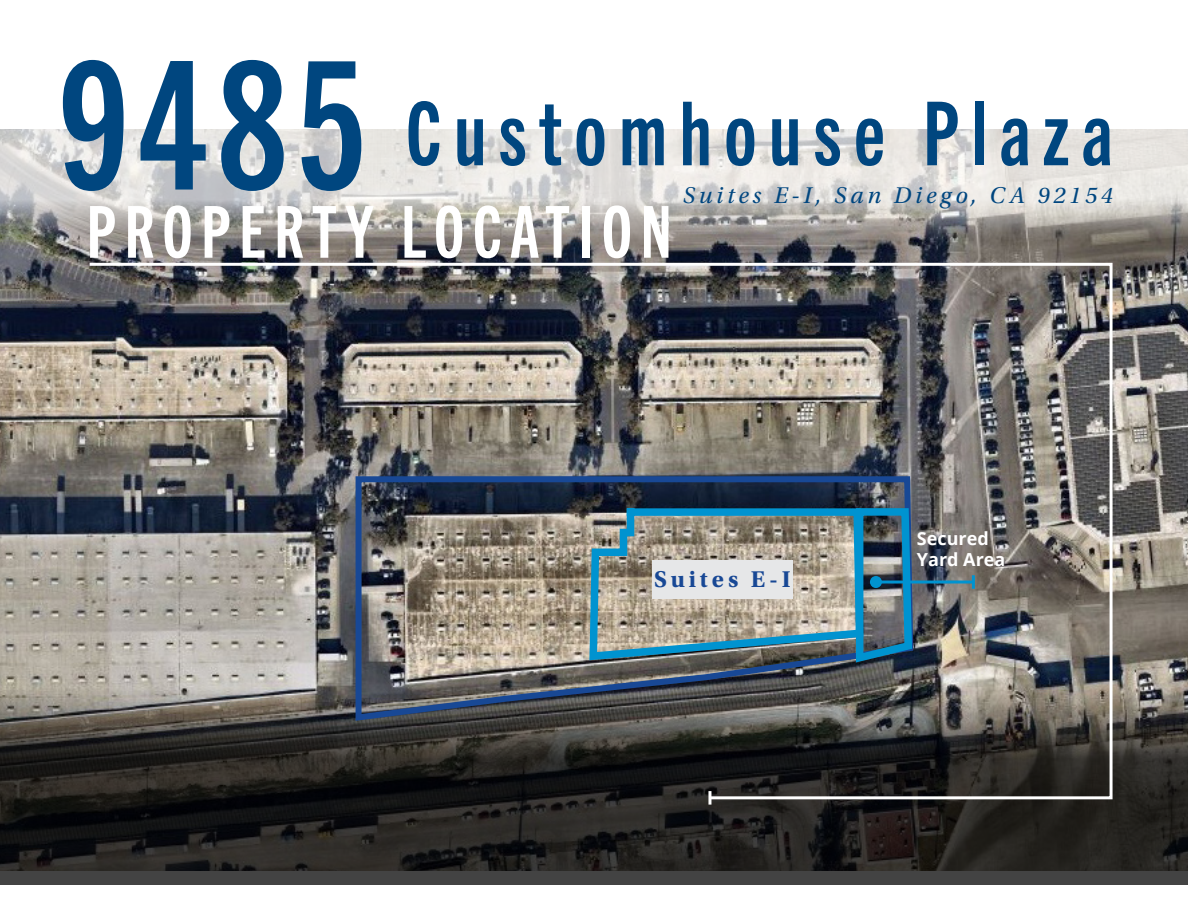
<style>
.page{position:relative;width:1188px;height:918px;background:#fff}
.page>*{position:absolute;margin:0;border:0;box-sizing:border-box;transform-origin:0 0}
.t1{font:178.5px "Trade Gothic Next LT Pro Bd Cm";color:#00467f}
.t2{font:88.5px "Trade Gothic Next LT Pro Bd Cm";letter-spacing:.14em;color:#00467f}
.t3{font:72px "Trade Gothic Next LT Pro Bd Cm";letter-spacing:.12em;color:#fff}
.t4{font:italic 24px "Utopia Std";letter-spacing:.16em;color:#00467f}
.t5{font:700 24px "Utopia Std";letter-spacing:.16em;color:#184895}
.t6{font:700 18px/21.6px "Open Sans";color:#fff}
</style>
<div class="page">
<img style="left:0;top:257px;width:1188px;height:401px">
<svg style="left:0;top:658px;width:1188px;height:227px;background:#2f2d2b"></svg>
<img style="left:87px;top:261px;width:1027px;height:540px">
<hr style="left:708px;top:791px;width:3px;height:14px;background:#fff">
<svg style="left:0;top:129px;width:1188px;height:128px;background:#bfbdba"></svg>
<svg style="left:586px;top:505px;width:266px;height:159px;background:#959e9b"></svg>
<img style="left:852px;top:504px;width:64px;height:163px">
<hr style="left:876px;top:581px;width:97px;height:3px;background:#0093d0">
<div style="left:870px;top:576px;width:12px;height:12px;background:#0093d0;border-radius:50%"></div>
<hr style="left:972px;top:575px;width:3px;height:14px;background:#0093d0">
<h1 class="t1" style="left:59px;top:6px;width:308px">9485</h1>
<h2 class="t2" style="left:406px;top:74px;width:708px">Customhouse Plaza</h2>
<h3 class="t3" style="left:87px;top:184px;width:586px">PROPERTY LOCATION</h3>
<p class="t4" style="left:683px;top:182px;width:432px">Suites E-I, San Diego, CA 92154</p>
<p class="t5" style="left:654px;top:565px;width:138px">Suites E-I</p>
<p class="t6" style="left:917px;top:527px;width:90px">Secured<br>Yard Area</p>
</div>
